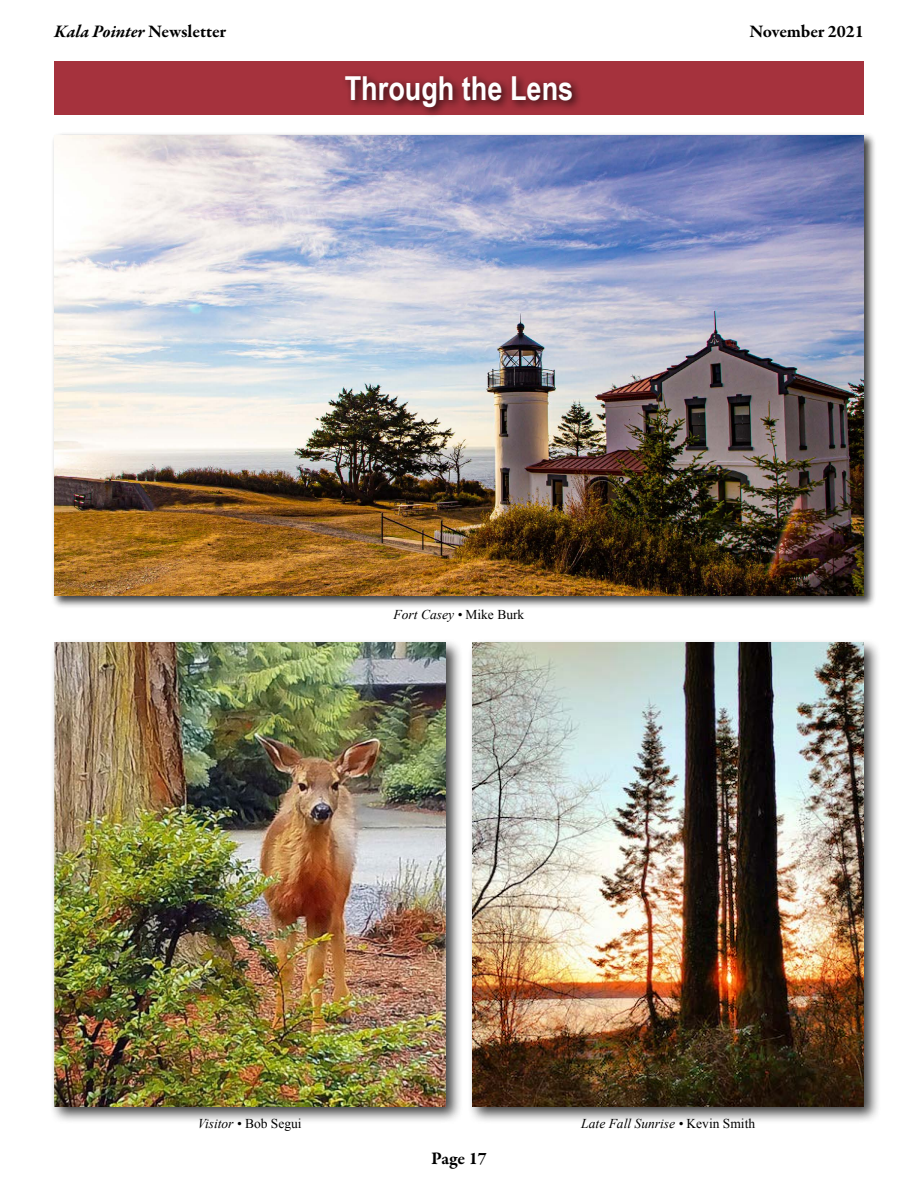
<style>
.page{position:relative;width:918px;height:1188px;background:#fff}
.page>*{position:absolute;margin:0;border:0;box-sizing:border-box;transform-origin:0 0}
.t1{font:700 33px "Arial Narrow";color:#fff}
.t2{font:italic 700 18px "Garamond Premr Pro";color:#000}
.t3{font:700 18px "Garamond Premr Pro";letter-spacing:-.005em;color:#000}
.t4{font:italic 13.5px "Times New Roman";color:#000}
.s1{font-style:normal}
</style>
<div class="page">
<div style="left:54px;top:61px;width:810px;height:54px;background:#a5323d"></div>
<div style="left:341px;top:71px;width:242px;height:47px;background:#000;opacity:.75"></div>
<div style="left:49px;top:638px;width:414px;height:486px;background:#000;opacity:.75"></div>
<img style="left:54px;top:643px;width:392px;height:463px">
<div style="left:467px;top:638px;width:415px;height:486px;background:#000;opacity:.75"></div>
<img style="left:472px;top:643px;width:392px;height:463px">
<div style="left:51px;top:132px;width:825px;height:476px;background:#000;opacity:.75"></div>
<img style="left:54px;top:135px;width:810px;height:461px">
<h2 class="t2" style="left:54px;top:20px;width:174px">Kala Pointer <span class="s1">Newsletter</span></h2>
<h2 class="t3" style="left:750px;top:20px;width:116px">November 2021</h2>
<h1 class="t1" style="left:345px;top:63px;width:230px">Through the Lens</h1>
<p class="t4" style="left:394px;top:605px;width:132px">Fort Casey • <span class="s1">Mike Burk</span></p>
<p class="t4" style="left:198px;top:1114px;width:105px">Visitor • <span class="s1">Bob Segui</span></p>
<p class="t4" style="left:581px;top:1114px;width:175px">Late Fall Sunrise • <span class="s1">Kevin Smith</span></p>
<h2 class="t3" style="left:431px;top:1148px;width:57px">Page 17</h2>
</div>
